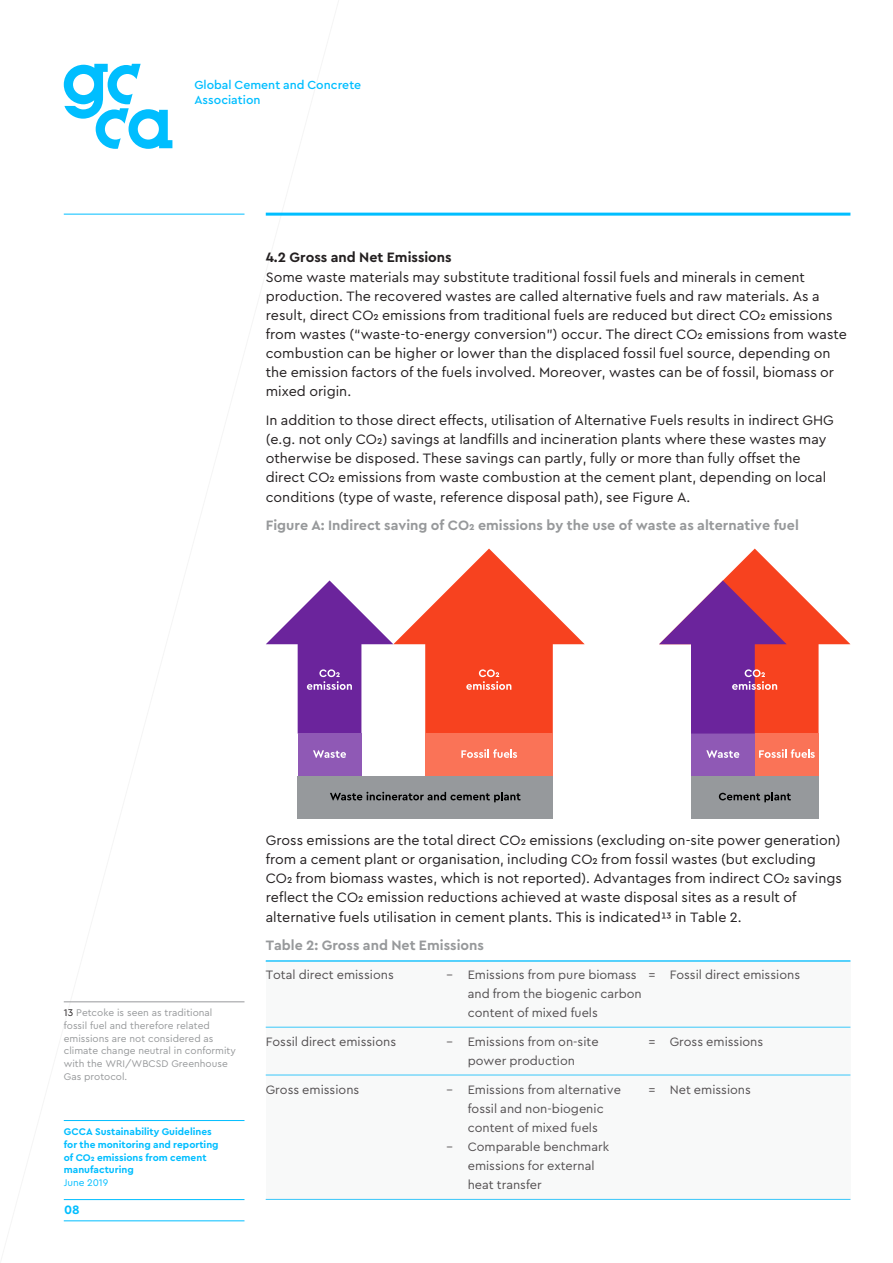
<style>
.page{position:relative;width:893px;height:1263px;background:#fff}
.page>*{position:absolute;margin:0;border:0;box-sizing:border-box;transform-origin:0 0}
.t1{font:14.25px/19.2px "Cera PRO";color:#231f20}
.t2{font:700 14.25px "Cera PRO";color:#97999b}
.t3{font:700 14.25px "Cera PRO";color:#231f20}
.t4{font:12.75px/19.2px "Cera PRO";color:#231f20}
.t5{font:700 12.75px "Cera PRO";color:#00beff}
.t6{font:500 12.3px/15px "Cera PRO";color:#00beff}
.t7{font:10.2px/12.8px "Cera PRO";color:#97999b}
.t8{font:700 10.2px/12.8px "Cera PRO";color:#00beff}
.t9{font:10.2px "Cera PRO";color:#00beff}
.s1{color:#231f20}
</style>
<div class="page">
<svg style="left:64px;top:64px;width:108px;height:85px"></svg>
<hr style="left:266px;top:213px;width:584px;height:3px;background:#00beff">
<hr style="left:64px;top:214px;width:180px;height:1px;background:#00beff">
<hr style="left:64px;top:1220px;width:180px;height:1px;background:#00beff">
<hr style="left:64px;top:1199px;width:180px;height:1px;background:#00beff">
<hr style="left:64px;top:1120px;width:180px;height:1px;background:#00beff">
<hr style="left:266px;top:1199px;width:584px;height:1px;background:#00beff">
<hr style="left:64px;top:1001px;width:180px;height:1px;background:#97999b">
<hr style="left:266px;top:960px;width:584px;height:2px;background:#00beff">
<div style="left:266px;top:961px;width:584px;height:238px;background:#f8f9f9"></div>
<div style="left:298px;top:776px;width:255px;height:43px;background:#96999c"></div>
<div style="left:298px;top:733px;width:63px;height:43px;background:#8f59b5"></div>
<div style="left:425px;top:733px;width:128px;height:43px;background:#fa7357"></div>
<svg style="left:461px;top:749px;width:56px;height:9px"></svg>
<svg style="left:313px;top:750px;width:33px;height:8px"></svg>
<svg style="left:266px;top:549px;width:319px;height:184px"></svg>
<svg style="left:330px;top:792px;width:190px;height:10px"></svg>
<div style="left:691px;top:776px;width:128px;height:43px;background:#96999c"></div>
<div style="left:691px;top:733px;width:64px;height:43px;background:#8f59b5"></div>
<div style="left:755px;top:733px;width:64px;height:43px;background:#fa7357"></div>
<svg style="left:759px;top:749px;width:56px;height:9px"></svg>
<svg style="left:706px;top:750px;width:33px;height:8px"></svg>
<svg style="left:719px;top:792px;width:72px;height:10px"></svg>
<svg style="left:659px;top:549px;width:191px;height:184px"></svg>
<p class="t6" style="left:194px;top:76px;width:168px">Global Cement and Concrete<br>Association</p>
<p class="t3" style="left:266px;top:248px;width:188px">4.2 Gross and Net Emissions</p>
<p class="t1" style="left:266px;top:267px;width:583px">Some waste materials may substitute traditional fossil fuels and minerals in cement production. The recovered wastes are called alternative fuels and raw materials. As a result, direct CO2 emissions from traditional fuels are reduced but direct CO2 emissions from wastes (“waste-to-energy conversion”) occur. The direct CO2 emissions from waste combustion can be higher or lower than the displaced fossil fuel source, depending on the emission factors of the fuels involved. Moreover, wastes can be of fossil, biomass or mixed origin.</p>
<p class="t1" style="left:266px;top:410px;width:570px">In addition to those direct effects, utilisation of Alternative Fuels results in indirect GHG (e.g. not only CO2) savings at landfills and incineration plants where these wastes may otherwise be disposed. These savings can partly, fully or more than fully offset the direct CO2 emissions from waste combustion at the cement plant, depending on local conditions (type of waste, reference disposal path), see Figure A.</p>
<p class="t2" style="left:266px;top:516px;width:535px">Figure A: Indirect saving of CO2 emissions by the use of waste as alternative fuel</p>
<p class="t7" style="left:64px;top:1006px;width:174px"><span class="s1">13</span> Petcoke is seen as traditional fossil fuel and therefore related emissions are not considered as climate change neutral in conformity with the WRI/WBCSD Greenhouse<br>Gas protocol.</p>
<p class="t8" style="left:64px;top:1125px;width:156px">GCCA Sustainability Guidelines for the monitoring and reporting of CO2 emissions from cement manufacturing</p>
<p class="t9" style="left:64px;top:1176px;width:46px">June 2019</p>
<p class="t5" style="left:64px;top:1201px;width:17px">08</p>
<p class="t1" style="left:266px;top:830px;width:578px">Gross emissions are the total direct CO2 emissions (excluding on-site power generation) from a cement plant or organisation, including CO2 from fossil wastes (but excluding CO2 from biomass wastes, which is not reported). Advantages from indirect CO2 savings reflect the CO2 emission reductions achieved at waste disposal sites as a result of alternative fuels utilisation in cement plants. This is indicated13 in Table 2.</p>
<p class="t2" style="left:266px;top:936px;width:220px">Table 2: Gross and Net Emissions</p>
<p class="t4" style="left:266px;top:964px;width:130px">Total direct emissions</p>
<p class="t4" style="left:468px;top:964px;width:334px;text-indent:-21px">– Emissions from pure biomass = Fossil direct emissions and from the biogenic carbon<br>content of mixed fuels</p>
<p class="t4" style="left:266px;top:1031px;width:132px">Fossil direct emissions</p>
<p class="t4" style="left:446px;top:1031px;width:154px">– Emissions from on-site</p>
<p class="t4" style="left:648px;top:1031px;width:116px">= Gross emissions</p>
<p class="t4" style="left:468px;top:1051px;width:109px">power production</p>
<p class="t4" style="left:266px;top:1079px;width:95px">Gross emissions</p>
<p class="t4" style="left:446px;top:1079px;width:176px">– Emissions from alternative</p>
<p class="t4" style="left:648px;top:1079px;width:104px">= Net emissions</p>
<p class="t4" style="left:468px;top:1098px;width:137px">fossil and non-biogenic content of mixed fuels</p>
<p class="t4" style="left:468px;top:1137px;width:143px;text-indent:-21px">– Comparable benchmark emissions for external heat transfer</p>
</div>
